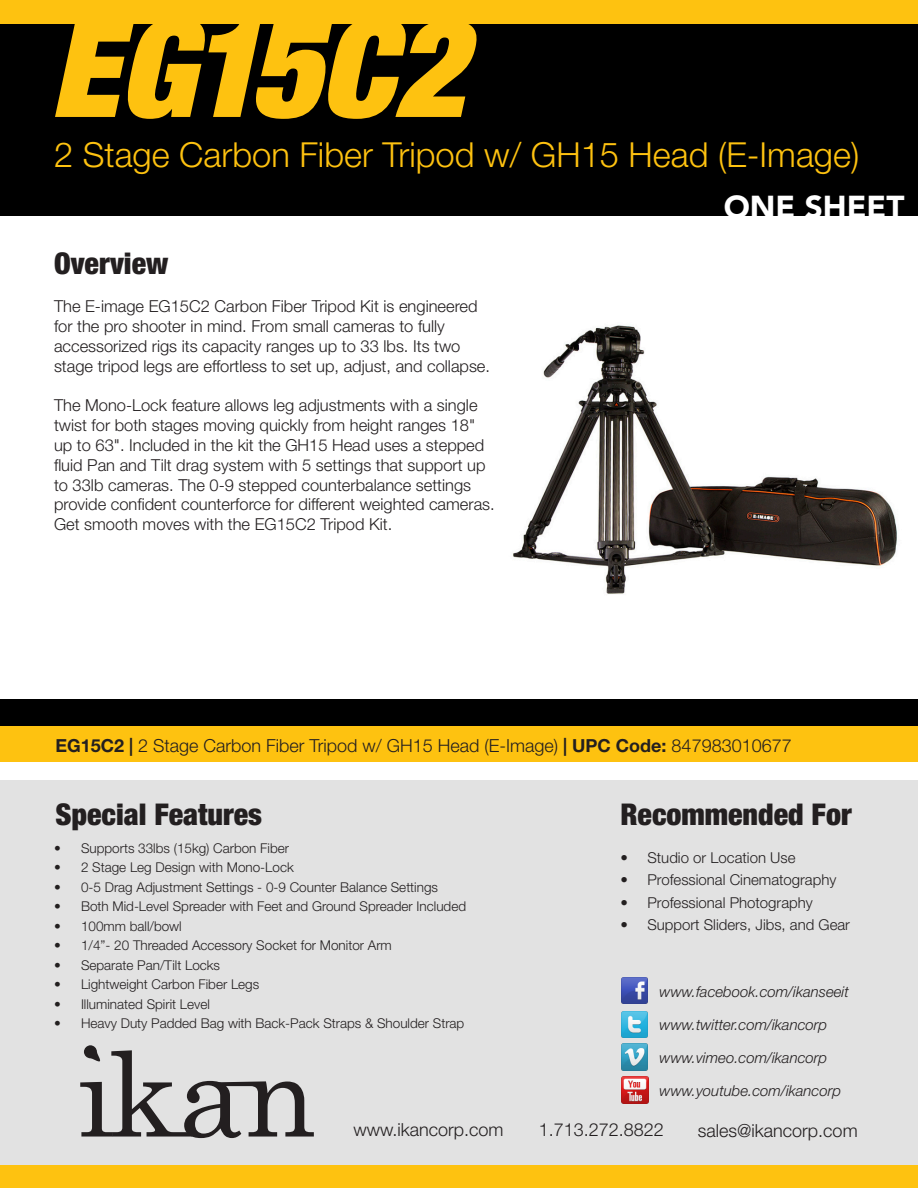
<style>
.page{position:relative;width:918px;height:1188px;background:#fff}
.page>*{position:absolute;margin:0;border:0;box-sizing:border-box;transform-origin:0 0}
.t1{font:italic 900 condensed 136.5px "Helvetica Neue LT Std";color:#fec210}
.t2{font:300 34.5px "Helvetica Neue LT Std";color:#fec210}
.t3{font:900 31.5px "Avenir LT Std";color:#fff}
.t4{font:900 condensed 30px "Helvetica Neue LT Std";color:#231f20}
.t5{font:300 18px "Helvetica Neue LT Std";color:#231f20}
.t6{font:300 16.5px/19.8px "Helvetica Neue LT Std";color:#231f20}
.t7{font:300 15px "Helvetica Neue LT Std";color:#231f20}
.t8{font:italic 300 15px "Helvetica Neue LT Std";color:#231f20}
.t9{font:300 13.5px "Helvetica Neue LT Std";color:#231f20}
.s1{font-weight:700}
</style>
<div class="page">
<div style="left:0;top:780px;width:918px;height:408px;background:#e2e2e2"></div>
<svg style="left:80px;top:1045px;width:234px;height:93px"></svg>
<div style="left:0;top:0;width:918px;height:216px;background:#000"></div>
<img style="left:513px;top:325px;width:384px;height:269px">
<div style="left:0;top:0;width:918px;height:24px;background:#fec210"></div>
<div style="left:0;top:724px;width:918px;height:38px;background:#fec210"></div>
<div style="left:0;top:699px;width:918px;height:27px;background:#000"></div>
<div style="left:0;top:1165px;width:918px;height:23px;background:#fec210"></div>
<img style="left:621px;top:977px;width:27px;height:27px">
<img style="left:621px;top:1011px;width:27px;height:27px">
<img style="left:621px;top:1043px;width:27px;height:28px">
<img style="left:621px;top:1076px;width:28px;height:28px">
<p class="t1" style="left:50px;top:-19px;width:416px">EG15C2</p>
<p class="t2" style="left:54px;top:133px;width:807px">2 Stage Carbon Fiber Tripod w/ GH15 Head (E-Image)</p>
<p class="t4" style="left:54px;top:245px;width:116px">Overview</p>
<p class="t6" style="left:54px;top:296px;width:438px">The E-image EG15C2 Carbon Fiber Tripod Kit is engineered for the pro shooter in mind. From small cameras to fully accessorized rigs its capacity ranges up to 33 lbs. Its two stage tripod legs are effortless to set up, adjust, and collapse.</p>
<p class="t6" style="left:54px;top:395px;width:442px">The Mono-Lock feature allows leg adjustments with a single twist for both stages moving quickly from height ranges 18" up to 63". Included in the kit the GH15 Head uses a stepped fluid Pan and Tilt drag system with 5 settings that support up to 33lb cameras. The 0-9 stepped counterbalance settings provide confident counterforce for different weighted cameras.<br>Get smooth moves with the EG15C2 Tripod Kit.</p>
<p class="t3" style="left:724px;top:187px;width:182px">ONE SHEET</p>
<p class="t5" style="left:55px;top:735px;width:738px"><span class="s1">EG15C2 |</span> 2 Stage Carbon Fiber Tripod w/ GH15 Head (E-Image) <span class="s1">| UPC Code:</span> 847983010677</p>
<p class="t4" style="left:56px;top:796px;width:208px">Special Features</p>
<p class="t9" style="left:54px;top:839px;width:237px">• Supports 33lbs (15kg) Carbon Fiber</p>
<p class="t9" style="left:54px;top:859px;width:241px">• 2 Stage Leg Design with Mono-Lock</p>
<p class="t9" style="left:54px;top:878px;width:386px">• 0-5 Drag Adjustment Settings - 0-9 Counter Balance Settings</p>
<p class="t9" style="left:54px;top:898px;width:414px">• Both Mid-Level Spreader with Feet and Ground Spreader Included</p>
<p class="t9" style="left:54px;top:917px;width:129px">• 100mm ball/bowl</p>
<p class="t9" style="left:54px;top:937px;width:339px">• 1/4”- 20 Threaded Accessory Socket for Monitor Arm</p>
<p class="t9" style="left:54px;top:956px;width:168px">• Separate Pan/Tilt Locks</p>
<p class="t9" style="left:54px;top:976px;width:207px">• Lightweight Carbon Fiber Legs</p>
<p class="t9" style="left:54px;top:995px;width:158px">• Illuminated Spirit Level</p>
<p class="t9" style="left:54px;top:1015px;width:412px">• Heavy Duty Padded Bag with Back-Pack Straps &amp; Shoulder Strap</p>
<p class="t4" style="left:620px;top:796px;width:233px">Recommended For</p>
<p class="t7" style="left:620px;top:848px;width:177px">• Studio or Location Use</p>
<p class="t7" style="left:620px;top:871px;width:217px">• Professional Cinematography</p>
<p class="t7" style="left:620px;top:893px;width:194px">• Professional Photography</p>
<p class="t7" style="left:620px;top:916px;width:231px">• Support Sliders, Jibs, and Gear</p>
<p class="t8" style="left:660px;top:983px;width:191px">www.facebook.com/ikanseeit</p>
<p class="t8" style="left:660px;top:1016px;width:169px">www.twitter.com/ikancorp</p>
<p class="t8" style="left:660px;top:1049px;width:169px">www.vimeo.com/ikancorp</p>
<p class="t8" style="left:660px;top:1082px;width:183px">www.youtube.com/ikancorp</p>
<p class="t5" style="left:353px;top:1119px;width:152px">www.ikancorp.com</p>
<p class="t5" style="left:539px;top:1119px;width:127px">1.713.272.8822</p>
<p class="t5" style="left:698px;top:1119px;width:161px">sales@ikancorp.com</p>
</div>
